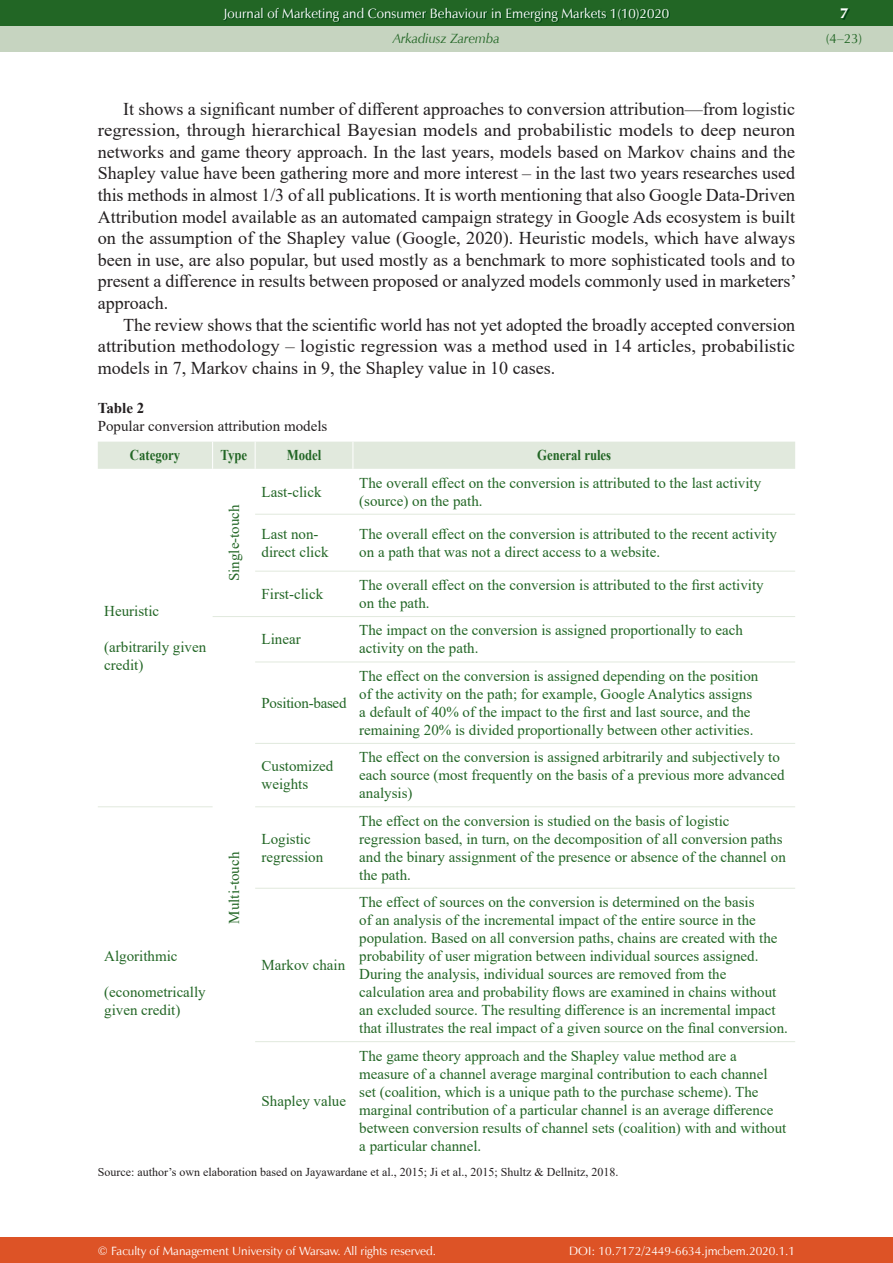
<style>
.page{position:relative;width:893px;height:1263px;background:#fff}
.page>*{position:absolute;margin:0;border:0;box-sizing:border-box;transform-origin:0 0}
.t1{font:18px/21.6px "Times New Roman";color:#231f20;text-align:justify}
.t2{font:15px/18px "Times New Roman";color:#226625}
.t3{font:15px "Times New Roman";color:#231f20}
.t4{font:700 15px "Times New Roman";color:#226625;scale:.85 1}
.t5{font:700 15px "Times New Roman";color:#231f20}
.t6{font:15px "Zapf Humnst Ult EU";color:#fff}
.t7{font:13.5px "Zapf Humnst EU";color:#fff}
.t8{font:italic 13.5px "Zapf Humnst EU";color:#226625}
.t9{font:13.5px "Zapf Humnst EU";color:#226625}
.t10{font:12px "Zapf Humnst EU";color:#fff}
.t11{font:12px "Times New Roman";color:#231f20}
</style>
<div class="page">
<div style="left:0;top:0;width:893px;height:51px;background:#c6d4c0"></div>
<div style="left:0;top:1237px;width:893px;height:26px;background:#dd5326"></div>
<div style="left:0;top:0;width:893px;height:26px;background:#226625"></div>
<img style="left:224px;top:9px;width:445px;height:14px">
<svg style="left:842px;top:10px;width:8px;height:10px"></svg>
<div style="left:98px;top:442px;width:697px;height:27px;background:#e1e9dd"></div>
<hr style="left:255px;top:514px;width:540px;height:1px;background:#e1e9dd">
<hr style="left:255px;top:571px;width:540px;height:1px;background:#e1e9dd">
<hr style="left:213px;top:616px;width:582px;height:1px;background:#e1e9dd">
<hr style="left:255px;top:662px;width:540px;height:1px;background:#e1e9dd">
<hr style="left:255px;top:743px;width:540px;height:1px;background:#e1e9dd">
<hr style="left:98px;top:806px;width:115px;height:1px;background:#e1e9dd">
<hr style="left:255px;top:806px;width:540px;height:1px;background:#e1e9dd">
<hr style="left:255px;top:888px;width:540px;height:1px;background:#e1e9dd">
<hr style="left:255px;top:1041px;width:540px;height:1px;background:#e1e9dd">
<p class="t7" style="left:224px;top:5px;width:447px">Journal of Marketing and Consumer Behaviour in Emerging Markets 1(10)2020</p>
<p class="t8" style="left:393px;top:30px;width:108px">Arkadiusz Zaremba</p>
<p class="t1" style="left:98px;top:98px;width:700px;text-indent:26px">It shows a significant number of different approaches to conversion attribution—from logistic regression, through hierarchical Bayesian models and probabilistic models to deep neuron networks and game theory approach. In the last years, models based on Markov chains and the Shapley value have been gathering more and more interest – in the last two years researches used this methods in almost 1/3 of all publications. It is worth mentioning that also Google Data-Driven Attribution model available as an automated campaign strategy in Google Ads ecosystem is built on the assumption of the Shapley value (Google, 2020). Heuristic models, which have always been in use, are also popular, but used mostly as a benchmark to more sophisticated tools and to present a difference in results between proposed or analyzed models commonly used in marketers’ approach.</p>
<p class="t1" style="left:98px;top:314px;width:699px;text-indent:26px">The review shows that the scientific world has not yet adopted the broadly accepted conversion attribution methodology – logistic regression was a method used in 14 articles, probabilistic models in 7, Markov chains in 9, the Shapley value in 10 cases.</p>
<p class="t5" style="left:98px;top:400px;width:48px">Table 2</p>
<p class="t3" style="left:98px;top:418px;width:231px">Popular conversion attribution models</p>
<p class="t4" style="left:130px;top:447px;width:61px">Category</p>
<p class="t4" style="left:221px;top:447px;width:33px">Type</p>
<p class="t4" style="left:287px;top:447px;width:42px">Model</p>
<p class="t4" style="left:537px;top:447px;width:89px">General rules</p>
<p class="t2" style="left:104px;top:602px;width:56px">Heuristic</p>
<p class="t2" style="left:104px;top:638px;width:104px">(arbitrarily given credit)</p>
<p class="t2" style="left:104px;top:947px;width:75px">Algorithmic</p>
<p class="t2" style="left:104px;top:983px;width:103px">(econometrically given credit)</p>
<p class="t2" style="left:225px;top:581px;width:78px;rotate:-90deg">Single-touch</p>
<p class="t2" style="left:225px;top:924px;width:73px;rotate:-90deg">Multi-touch</p>
<p class="t2" style="left:261px;top:483px;width:61px">Last-click</p>
<p class="t2" style="left:359px;top:474px;width:403px">The overall effect on the conversion is attributed to the last activity (source) on the path.</p>
<p class="t2" style="left:261px;top:525px;width:69px">Last non&shy;direct click</p>
<p class="t2" style="left:359px;top:525px;width:419px">The overall effect on the conversion is attributed to the recent activity on a path that was not a direct access to a website.</p>
<p class="t2" style="left:261px;top:585px;width:63px">First-click</p>
<p class="t2" style="left:359px;top:576px;width:406px">The overall effect on the conversion is attributed to the first activity on the path.</p>
<p class="t2" style="left:261px;top:630px;width:41px">Linear</p>
<p class="t2" style="left:359px;top:621px;width:385px">The impact on the conversion is assigned proportionally to each activity on the path.</p>
<p class="t2" style="left:261px;top:694px;width:87px">Position-based</p>
<p class="t2" style="left:359px;top:667px;width:401px">The effect on the conversion is assigned depending on the position of the activity on the path; for example, Google Analytics assigns a default of 40% of the impact to the first and last source, and the remaining 20% is divided proportionally between other activities.</p>
<p class="t2" style="left:261px;top:757px;width:73px">Customized weights</p>
<p class="t2" style="left:359px;top:748px;width:427px">The effect on the conversion is assigned arbitrarily and subjectively to each source (most frequently on the basis of a previous more advanced analysis)</p>
<p class="t2" style="left:261px;top:830px;width:63px">Logistic regression</p>
<p class="t2" style="left:261px;top:956px;width:85px">Markov chain</p>
<p class="t2" style="left:359px;top:812px;width:428px">The effect on the conversion is studied on the basis of logistic regression based, in turn, on the decomposition of all conversion paths and the binary assignment of the presence or absence of the channel on the path.</p>
<p class="t2" style="left:359px;top:893px;width:430px">The effect of sources on the conversion is determined on the basis<br>of an analysis of the incremental impact of the entire source in the population. Based on all conversion paths, chains are created with the probability of user migration between individual sources assigned.<br>During the analysis, individual sources are removed from the calculation area and probability flows are examined in chains without an excluded source. The resulting difference is an incremental impact that illustrates the real impact of a given source on the final conversion.</p>
<p class="t2" style="left:359px;top:1046px;width:428px">The game theory approach and the Shapley value method are a measure of a channel average marginal contribution to each channel set (coalition, which is a unique path to the purchase scheme). The marginal contribution of a particular channel is an average difference between conversion results of channel sets (coalition) with and without a particular channel.</p>
<p class="t11" style="left:98px;top:1165px;width:522px">Source: author’s own elaboration based on Jayawardane et al., 2015; Ji et al., 2015; Shultz &amp; Dellnitz, 2018.</p>
<p class="t2" style="left:261px;top:1091px;width:86px">Shapley value</p>
<p class="t10" style="left:98px;top:1243px;width:340px">© Faculty of Management University of Warsaw. All rights reserved.</p>
<p class="t10" style="left:569px;top:1243px;width:227px">DOI: 10.7172/2449-6634.jmcbem.2020.1.1</p>
<p class="t6" style="left:840px;top:4px;width:10px">7</p>
<p class="t9" style="left:826px;top:30px;width:38px">(4–23)</p>
</div>
